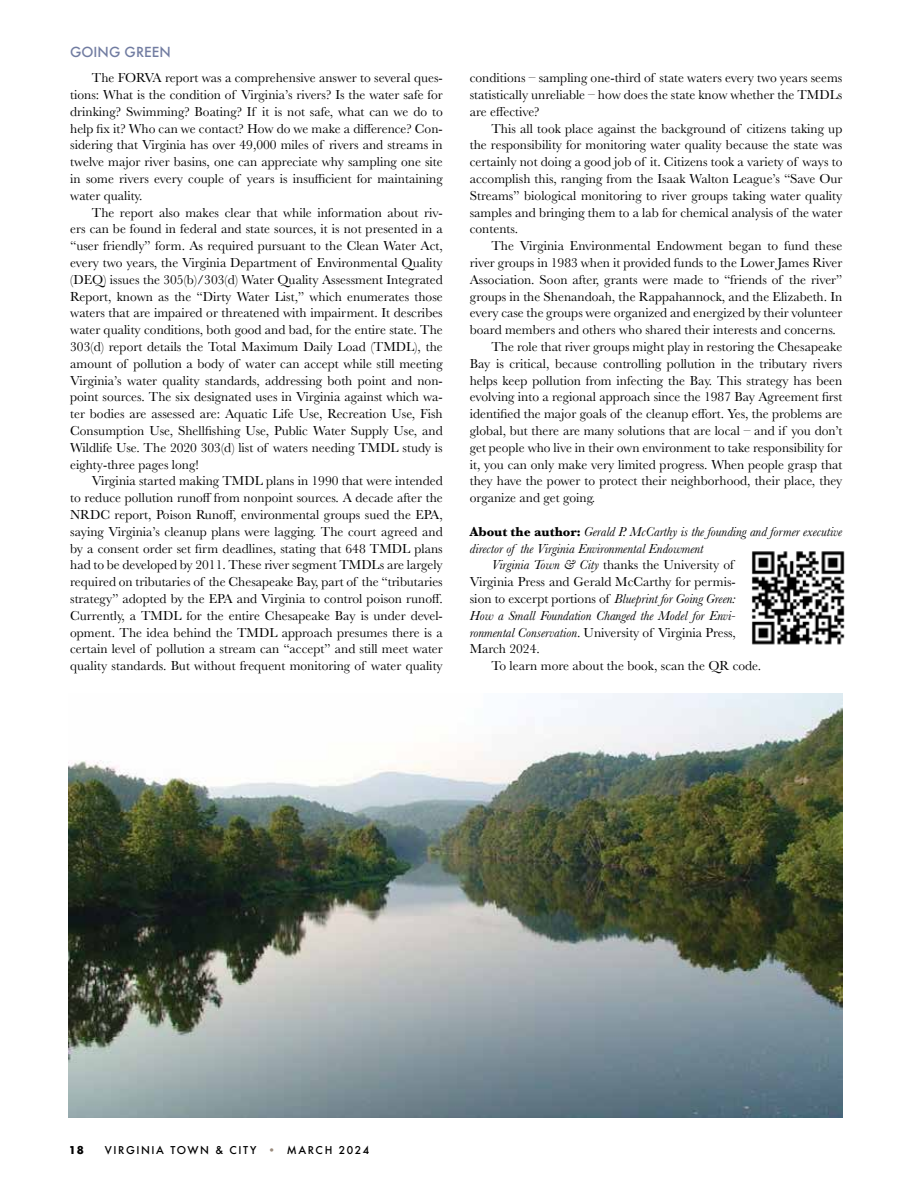
<style>
.page{position:relative;width:918px;height:1188px;background:#fff}
.page>*{position:absolute;margin:0;border:0;box-sizing:border-box;transform-origin:0 0}
.t1{font:13.5px/16.8px "Baskerville";color:#000;text-align:justify}
.t2{font:italic 13.5px "Baskerville";color:#000}
.t3{font:500 13.5px "Futura";color:#717ca1}
.t4{font:500 10.5px "Futura";letter-spacing:.15em;color:#000}
.t5{font:700 10.5px "Futura";color:#000}
.s1{font-weight:700;font-style:normal}
.s2{font-style:italic}
.s3{color:#9a8b7d}
</style>
<div class="page">
<img style="left:751px;top:551px;width:94px;height:94px">
<img style="left:69px;top:693px;width:773px;height:425px">
<p class="t3" style="left:70px;top:43px;width:102px">GOING GREEN</p>
<p class="t1" style="left:70px;top:70px;width:374px;text-indent:22px">The FORVA report was a comprehensive answer to several ques&shy;tions: What is the condition of Virginia’s rivers? Is the water safe for drinking? Swimming? Boating? If it is not safe, what can we do to help fix it? Who can we contact? How do we make a difference? Con&shy;sidering that Virginia has over 49,000 miles of rivers and streams in twelve major river basins, one can appreciate why sampling one site in some rivers every couple of years is insufficient for maintaining water quality.</p>
<p class="t1" style="left:70px;top:204px;width:374px;text-indent:22px">The report also makes clear that while information about riv&shy;ers can be found in federal and state sources, it is not presented in a “user friendly” form. As required pursuant to the Clean Water Act, every two years, the Virginia Department of Environmental Quality (DEQ) issues the 305(b)/303(d) Water Quality Assessment Integrated Report, known as the “Dirty Water List,” which enumerates those waters that are impaired or threatened with impairment. It describes water quality conditions, both good and bad, for the entire state. The 303(d) report details the Total Maximum Daily Load (TMDL), the amount of pollution a body of water can accept while still meeting Virginia’s water quality standards, addressing both point and non&shy;point sources. The six designated uses in Virginia against which wa&shy;ter bodies are assessed are: Aquatic Life Use, Recreation Use, Fish Consumption Use, Shellfishing Use, Public Water Supply Use, and Wildlife Use. The 2020 303(d) list of waters needing TMDL study is eighty-three pages long!</p>
<p class="t1" style="left:70px;top:473px;width:374px;text-indent:22px">Virginia started making TMDL plans in 1990 that were intended to reduce pollution runoff from nonpoint sources. A decade after the NRDC report, Poison Runoff, environmental groups sued the EPA, saying Virginia’s cleanup plans were lagging. The court agreed and by a consent order set firm deadlines, stating that 648 TMDL plans had to be developed by 2011. These river segment TMDLs are largely required on tributaries of the Chesapeake Bay, part of the “tributaries strategy” adopted by the EPA and Virginia to control poison runoff.<br>Currently, a TMDL for the entire Chesapeake Bay is under devel&shy;opment. The idea behind the TMDL approach presumes there is a certain level of pollution a stream can “accept” and still meet water quality standards. But without frequent monitoring of water quality</p>
<p class="t1" style="left:470px;top:70px;width:374px">conditions – sampling one-third of state waters every two years seems statistically unreliable – how does the state know whether the TMDLs are effective?</p>
<p class="t1" style="left:470px;top:120px;width:374px;text-indent:22px">This all took place against the background of citizens taking up the responsibility for monitoring water quality because the state was certainly not doing a good job of it. Citizens took a variety of ways to accomplish this, ranging from the Isaak Walton League’s “Save Our Streams” biological monitoring to river groups taking water quality samples and bringing them to a lab for chemical analysis of the water contents.</p>
<p class="t1" style="left:491px;top:238px;width:352px">The Virginia Environmental Endowment began to fund these</p>
<p class="t1" style="left:470px;top:254px;width:374px">river groups in 1983 when it provided funds to the Lower James River</p>
<p class="t1" style="left:470px;top:271px;width:374px">Association. Soon after, grants were made to “friends of the river”</p>
<p class="t1" style="left:470px;top:288px;width:374px">groups in the Shenandoah, the Rappahannock, and the Elizabeth. In</p>
<p class="t1" style="left:470px;top:305px;width:374px">every case the groups were organized and energized by their volunteer</p>
<p class="t1" style="left:470px;top:322px;width:368px">board members and others who shared their interests and concerns.</p>
<p class="t1" style="left:491px;top:338px;width:353px">The role that river groups might play in restoring the Chesapeake</p>
<p class="t1" style="left:470px;top:355px;width:374px">Bay is critical, because controlling pollution in the tributary rivers</p>
<p class="t1" style="left:470px;top:372px;width:374px">helps keep pollution from infecting the Bay. This strategy has been</p>
<p class="t1" style="left:470px;top:389px;width:374px">evolving into a regional approach since the 1987 Bay Agreement first</p>
<p class="t1" style="left:470px;top:406px;width:374px">identified the major goals of the cleanup effort. Yes, the problems are</p>
<p class="t1" style="left:470px;top:422px;width:374px">global, but there are many solutions that are local – and if you don’t</p>
<p class="t1" style="left:470px;top:439px;width:374px">get people who live in their own environment to take responsibility for</p>
<p class="t1" style="left:470px;top:456px;width:374px">it, you can only make very limited progress. When people grasp that</p>
<p class="t1" style="left:470px;top:473px;width:374px">they have the power to protect their neighborhood, their place, they</p>
<p class="t1" style="left:470px;top:490px;width:127px">organize and get going.</p>
<p class="t2" style="left:470px;top:522px;width:374px"><span class="s1">About the author:</span> Gerald P. McCarthy is the founding and former executive</p>
<p class="t2" style="left:470px;top:539px;width:235px">director of the Virginia Environmental Endowment</p>
<p class="t1" style="left:491px;top:557px;width:244px"><span class="s2">Virginia Town &amp; City</span> thanks the University of</p>
<p class="t1" style="left:470px;top:574px;width:268px">Virginia Press and Gerald McCarthy for permis-</p>
<p class="t1" style="left:470px;top:590px;width:268px">sion to excerpt portions of <span class="s2">Blueprint for Going Green:</span></p>
<p class="t2" style="left:470px;top:606px;width:268px">How a Small Foundation Changed the Model for Envi-</p>
<p class="t1" style="left:470px;top:624px;width:268px"><span class="s2">ronmental Conservation</span>. University of Virginia Press,</p>
<p class="t1" style="left:470px;top:641px;width:72px">March 2024.</p>
<p class="t1" style="left:491px;top:658px;width:271px">To learn more about the book, scan the QR code.</p>
<p class="t5" style="left:69px;top:1143px;width:17px">18</p>
<p class="t4" style="left:105px;top:1143px;width:266px">VIRGINIA TOWN &amp; CITY <span class="s3">•</span> MARCH 2024</p>
</div>
